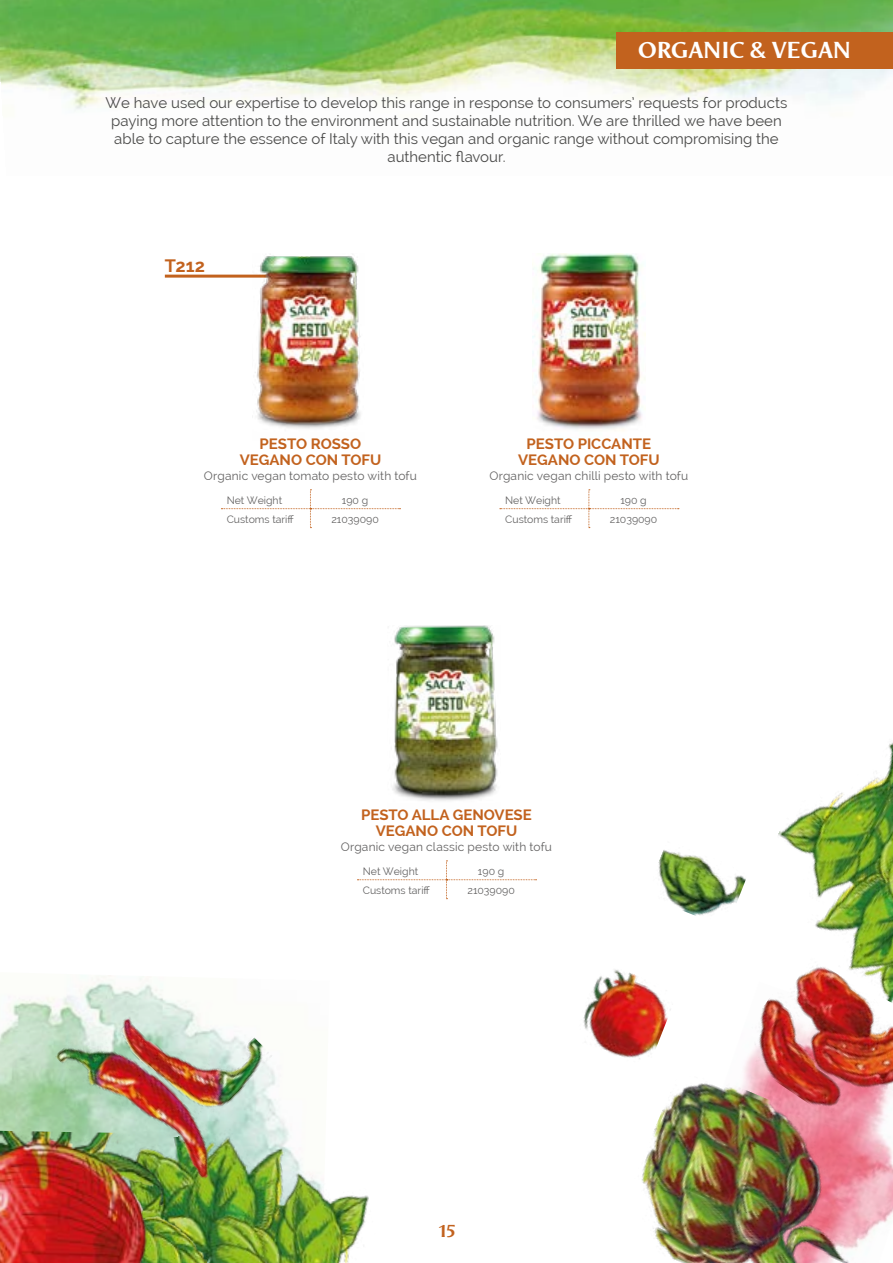
<style>
.page{position:relative;width:893px;height:1263px;background:#fff}
.page>*{position:absolute;margin:0;border:0;box-sizing:border-box;transform-origin:0 0}
.t1{font:700 24px "Odense";color:#fff}
.t2{font:700 18px "Raleway";color:#c2621e}
.t3{font:700 18px "Odense";color:#c2621e}
.t4{font:15px/18px "Raleway";color:#4a4a49;text-align:center}
.t5{font:700 15px/16.5px "Raleway";color:#c2621e;text-align:center}
.t6{font:12px "Raleway";letter-spacing:.015em;color:#646363}
.t7{font:10.5px "Raleway";color:#646363}
</style>
<div class="page">
<img style="left:0;top:997px;width:55px;height:134px">
<img style="left:583px;top:969px;width:88px;height:90px">
<img style="left:9px;top:1101px;width:360px;height:162px">
<img style="left:55px;top:975px;width:245px;height:218px">
<img style="left:642px;top:1083px;width:251px;height:180px">
<img style="left:733px;top:1003px;width:160px;height:139px">
<img style="left:165px;top:1200px;width:42px;height:63px">
<img style="left:0;top:1131px;width:165px;height:132px">
<img style="left:0;top:0;width:893px;height:110px">
<img style="left:658px;top:850px;width:75px;height:66px">
<img style="left:733px;top:742px;width:160px;height:261px">
<img style="left:392px;top:625px;width:106px;height:176px">
<hr style="left:165px;top:275px;width:129px;height:3px;background:#c2621e">
<img style="left:252px;top:255px;width:109px;height:174px">
<img style="left:532px;top:254px;width:113px;height:177px">
<div style="left:617px;top:32px;width:276px;height:36px;background:#c2621e"></div>
<svg style="left:221px;top:490px;width:179px;height:38px"></svg>
<svg style="left:500px;top:490px;width:179px;height:38px"></svg>
<svg style="left:357px;top:861px;width:180px;height:38px"></svg>
<h1 class="t1" style="left:638px;top:36px;width:214px">ORGANIC &amp; VEGAN</h1>
<p class="t4" style="left:106px;top:94px;width:683px">We have used our expertise to develop this range in response to consumers’ requests for products paying more attention to the environment and sustainable nutrition. We are thrilled we have been able to capture the essence of Italy with this vegan and organic range without compromising the authentic flavour.</p>
<p class="t2" style="left:165px;top:256px;width:42px">T212</p>
<p class="t5" style="left:240px;top:435px;width:143px">PESTO ROSSO<br>VEGANO CON TOFU</p>
<p class="t6" style="left:204px;top:469px;width:214px">Organic vegan tomato pesto with tofu</p>
<p class="t7" style="left:227px;top:494px;width:57px">Net Weight</p>
<p class="t7" style="left:342px;top:494px;width:28px">190 g</p>
<p class="t7" style="left:227px;top:513px;width:69px">Customs tariff</p>
<p class="t7" style="left:331px;top:513px;width:49px">21039090</p>
<p class="t5" style="left:518px;top:435px;width:143px">PESTO PICCANTE<br>VEGANO CON TOFU</p>
<p class="t6" style="left:490px;top:469px;width:200px">Organic vegan chilli pesto with tofu</p>
<p class="t7" style="left:505px;top:494px;width:57px">Net Weight</p>
<p class="t7" style="left:620px;top:494px;width:28px">190 g</p>
<p class="t7" style="left:505px;top:513px;width:69px">Customs tariff</p>
<p class="t7" style="left:610px;top:513px;width:49px">21039090</p>
<p class="t5" style="left:361px;top:806px;width:172px">PESTO ALLA GENOVESE<br>VEGANO CON TOFU</p>
<p class="t6" style="left:341px;top:840px;width:213px">Organic vegan classic pesto with tofu</p>
<p class="t7" style="left:363px;top:865px;width:57px">Net Weight</p>
<p class="t7" style="left:478px;top:865px;width:28px">190 g</p>
<p class="t7" style="left:363px;top:884px;width:69px">Customs tariff</p>
<p class="t7" style="left:467px;top:884px;width:49px">21039090</p>
<p class="t3" style="left:437px;top:1221px;width:20px">15</p>
</div>
